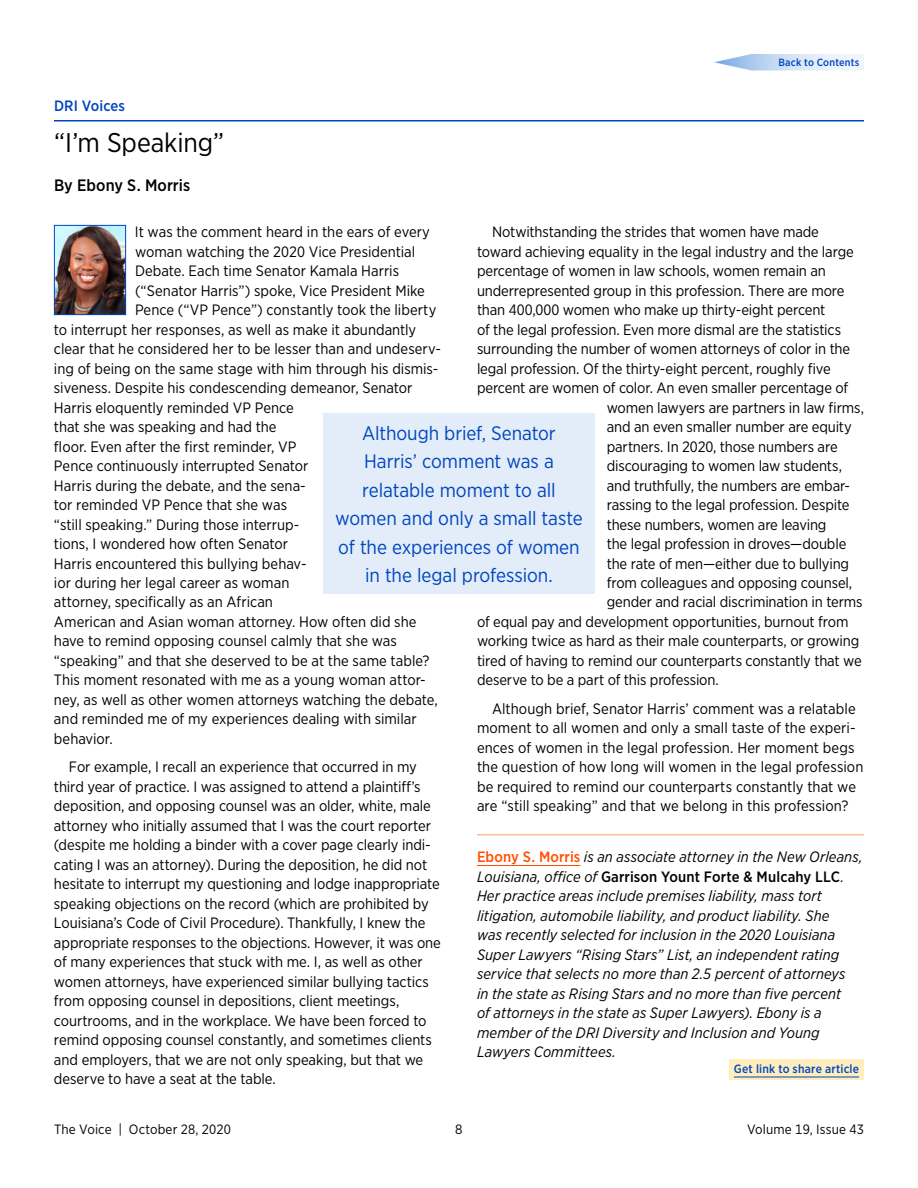
<style>
.page{position:relative;width:918px;height:1188px;background:#fff}
.page>*{position:absolute;margin:0;border:0;box-sizing:border-box;transform-origin:0 0}
.t1{font:27px "Gotham Narrow";letter-spacing:-.005em;color:#000}
.t2{font:19.5px/28.5px "Gotham Narrow";letter-spacing:-.005em;color:#0045c0;text-align:center}
.t3{font:500 16.5px "Gotham Narrow";letter-spacing:.005em;color:#000}
.t4{font:15px/19.5px "Gotham Narrow";letter-spacing:-.005em;color:#000}
.t5{font:italic 15px/19.5px "Gotham Narrow";letter-spacing:.005em;color:#000}
.t6{font:500 15px "Gotham Narrow";letter-spacing:.005em;color:#0045c0}
.t7{font:13.5px "Gotham Narrow";letter-spacing:.01em;color:#000}
.t8{font:500 12px "Gotham Narrow";letter-spacing:.015em;color:#0045c0}
.t9{font:500 10.5px "Gotham Narrow";letter-spacing:.02em;color:#0045c0}
.s1{font-weight:500;font-style:normal;color:#ff4f00}
.s2{font-weight:500;font-style:normal}
</style>
<div class="page">
<svg style="left:714px;top:54px;width:150px;height:16px"></svg>
<hr style="left:54px;top:120px;width:810px;height:2px;background:#0045c0">
<img style="left:56px;top:227px;width:68px;height:86px">
<div style="left:54px;top:225px;width:72px;height:90px;border:1px solid #0045c0"></div>
<hr style="left:477px;top:834px;width:387px;height:2px;background:#ffba99">
<hr style="left:477px;top:865px;width:103px;height:1px;background:#ff4f00">
<div style="left:729px;top:1059px;width:135px;height:21px;background:#ffeebd"></div>
<hr style="left:734px;top:1077px;width:125px;height:1px;background:#0045c0">
<div style="left:323px;top:414px;width:272px;height:180px;background:#e3edf9"></div>
<p class="t9" style="left:778px;top:56px;width:83px">Back to Contents</p>
<p class="t6" style="left:54px;top:96px;width:72px">DRI Voices</p>
<h1 class="t1" style="left:54px;top:125px;width:172px">“I’m Speaking”</h1>
<p class="t3" style="left:54px;top:174px;width:138px">By Ebony S. Morris</p>
<p class="t4" style="left:135px;top:222px;width:297px">It was the comment heard in the ears of every</p>
<p class="t4" style="left:135px;top:241px;width:282px">woman watching the 2020 Vice Presidential</p>
<p class="t4" style="left:135px;top:261px;width:266px">Debate. Each time Senator Kamala Harris</p>
<p class="t4" style="left:135px;top:280px;width:291px">(“Senator Harris”) spoke, Vice President Mike</p>
<p class="t4" style="left:135px;top:300px;width:303px">Pence (“VP Pence”) constantly took the liberty</p>
<p class="t4" style="left:54px;top:319px;width:364px">to interrupt her responses, as well as make it abundantly</p>
<p class="t4" style="left:54px;top:339px;width:389px">clear that he considered her to be lesser than and undeserv-</p>
<p class="t4" style="left:54px;top:358px;width:386px">ing of being on the same stage with him through his dismis-</p>
<p class="t4" style="left:54px;top:378px;width:360px">siveness. Despite his condescending demeanor, Senator</p>
<p class="t4" style="left:54px;top:397px;width:241px">Harris eloquently reminded VP Pence</p>
<p class="t4" style="left:54px;top:417px;width:224px">that she was speaking and had the</p>
<p class="t4" style="left:54px;top:436px;width:244px">floor. Even after the first reminder, VP</p>
<p class="t4" style="left:54px;top:456px;width:256px">Pence continuously interrupted Senator</p>
<p class="t4" style="left:54px;top:475px;width:253px">Harris during the debate, and the sena-</p>
<p class="t4" style="left:54px;top:495px;width:235px">tor reminded VP Pence that she was</p>
<p class="t4" style="left:54px;top:514px;width:247px">“still speaking.” During those interrup-</p>
<p class="t4" style="left:54px;top:534px;width:236px">tions, I wondered how often Senator</p>
<p class="t4" style="left:54px;top:553px;width:254px">Harris encountered this bullying behav-</p>
<p class="t4" style="left:54px;top:573px;width:237px">ior during her legal career as woman</p>
<p class="t4" style="left:54px;top:592px;width:221px">attorney, specifically as an African</p>
<p class="t4" style="left:54px;top:612px;width:364px">American and Asian woman attorney. How often did she</p>
<p class="t4" style="left:54px;top:631px;width:344px">have to remind opposing counsel calmly that she was</p>
<p class="t4" style="left:54px;top:651px;width:377px">“speaking” and that she deserved to be at the same table?</p>
<p class="t4" style="left:54px;top:670px;width:373px">This moment resonated with me as a young woman attor-</p>
<p class="t4" style="left:54px;top:690px;width:385px">ney, as well as other women attorneys watching the debate,</p>
<p class="t4" style="left:54px;top:709px;width:364px">and reminded me of my experiences dealing with similar</p>
<p class="t4" style="left:54px;top:729px;width:60px">behavior.</p>
<p class="t4" style="left:54px;top:757px;width:388px;text-indent:15px">For example, I recall an experience that occurred in my third year of practice. I was assigned to attend a plaintiff’s deposition, and opposing counsel was an older, white, male attorney who initially assumed that I was the court reporter (despite me holding a binder with a cover page clearly indi&shy;cating I was an attorney). During the deposition, he did not hesitate to interrupt my questioning and lodge inappropriate speaking objections on the record (which are prohibited by Louisiana’s Code of Civil Procedure). Thankfully, I knew the appropriate responses to the objections. However, it was one of many experiences that stuck with me. I, as well as other women attorneys, have experienced similar bullying tactics from opposing counsel in depositions, client meetings, courtrooms, and in the workplace. We have been forced to remind opposing counsel constantly, and sometimes clients and employers, that we are not only speaking, but that we deserve to have a seat at the table.</p>
<p class="t4" style="left:492px;top:222px;width:328px">Notwithstanding the strides that women have made</p>
<p class="t4" style="left:477px;top:241px;width:378px">toward achieving equality in the legal industry and the large</p>
<p class="t4" style="left:477px;top:261px;width:350px">percentage of women in law schools, women remain an</p>
<p class="t4" style="left:477px;top:280px;width:369px">underrepresented group in this profession. There are more</p>
<p class="t4" style="left:477px;top:300px;width:350px">than 400,000 women who make up thirty-eight percent</p>
<p class="t4" style="left:477px;top:319px;width:366px">of the legal profession. Even more dismal are the statistics</p>
<p class="t4" style="left:477px;top:339px;width:375px">surrounding the number of women attorneys of color in the</p>
<p class="t4" style="left:477px;top:358px;width:355px">legal profession. Of the thirty-eight percent, roughly five</p>
<p class="t4" style="left:477px;top:378px;width:373px">percent are women of color. An even smaller percentage of</p>
<p class="t4" style="left:607px;top:397px;width:259px">women lawyers are partners in law firms,</p>
<p class="t4" style="left:607px;top:417px;width:247px">and an even smaller number are equity</p>
<p class="t4" style="left:607px;top:436px;width:232px">partners. In 2020, those numbers are</p>
<p class="t4" style="left:607px;top:456px;width:237px">discouraging to women law students,</p>
<p class="t4" style="left:607px;top:475px;width:245px">and truthfully, the numbers are embar-</p>
<p class="t4" style="left:607px;top:495px;width:244px">rassing to the legal profession. Despite</p>
<p class="t4" style="left:607px;top:514px;width:221px">these numbers, women are leaving</p>
<p class="t4" style="left:607px;top:534px;width:241px">the legal profession in droves—double</p>
<p class="t4" style="left:607px;top:553px;width:244px">the rate of men—either due to bullying</p>
<p class="t4" style="left:607px;top:573px;width:247px">from colleagues and opposing counsel,</p>
<p class="t4" style="left:607px;top:592px;width:257px">gender and racial discrimination in terms</p>
<p class="t4" style="left:477px;top:612px;width:373px">of equal pay and development opportunities, burnout from</p>
<p class="t4" style="left:477px;top:631px;width:384px">working twice as hard as their male counterparts, or growing</p>
<p class="t4" style="left:477px;top:651px;width:386px">tired of having to remind our counterparts constantly that we</p>
<p class="t4" style="left:477px;top:670px;width:243px">deserve to be a part of this profession.</p>
<p class="t4" style="left:477px;top:699px;width:388px;text-indent:15px">Although brief, Senator Harris’ comment was a relatable moment to all women and only a small taste of the experi&shy;ences of women in the legal profession. Her moment begs the question of how long will women in the legal profession be required to remind our counterparts constantly that we are “still speaking” and that we belong in this profession?</p>
<p class="t5" style="left:477px;top:847px;width:387px"><span class="s1">Ebony S. Morris</span> is an associate attorney in the New Orleans, Louisiana, office of <span class="s2">Garrison Yount Forte &amp; Mulcahy LLC</span>.<br>Her practice areas include premises liability, mass tort litigation, automobile liability, and product liability. She<br>was recently selected for inclusion in the 2020 Louisiana Super Lawyers “Rising Stars” List, an independent rating service that selects no more than 2.5 percent of attorneys<br>in the state as Rising Stars and no more than five percent<br>of attorneys in the state as Super Lawyers). Ebony is a member of the DRI Diversity and Inclusion and Young Lawyers Committees.</p>
<p class="t8" style="left:734px;top:1061px;width:127px">Get link to share article</p>
<h2 class="t2" style="left:335px;top:418px;width:249px">Although brief, Senator<br>Harris’ comment was a relatable moment to all women and only a small taste of the experiences of women in the legal profession.</h2>
<p class="t7" style="left:54px;top:1121px;width:178px">The Voice | October 28, 2020</p>
<p class="t7" style="left:455px;top:1121px;width:9px">8</p>
<p class="t7" style="left:747px;top:1121px;width:118px">Volume 19, Issue 43</p>
</div>
